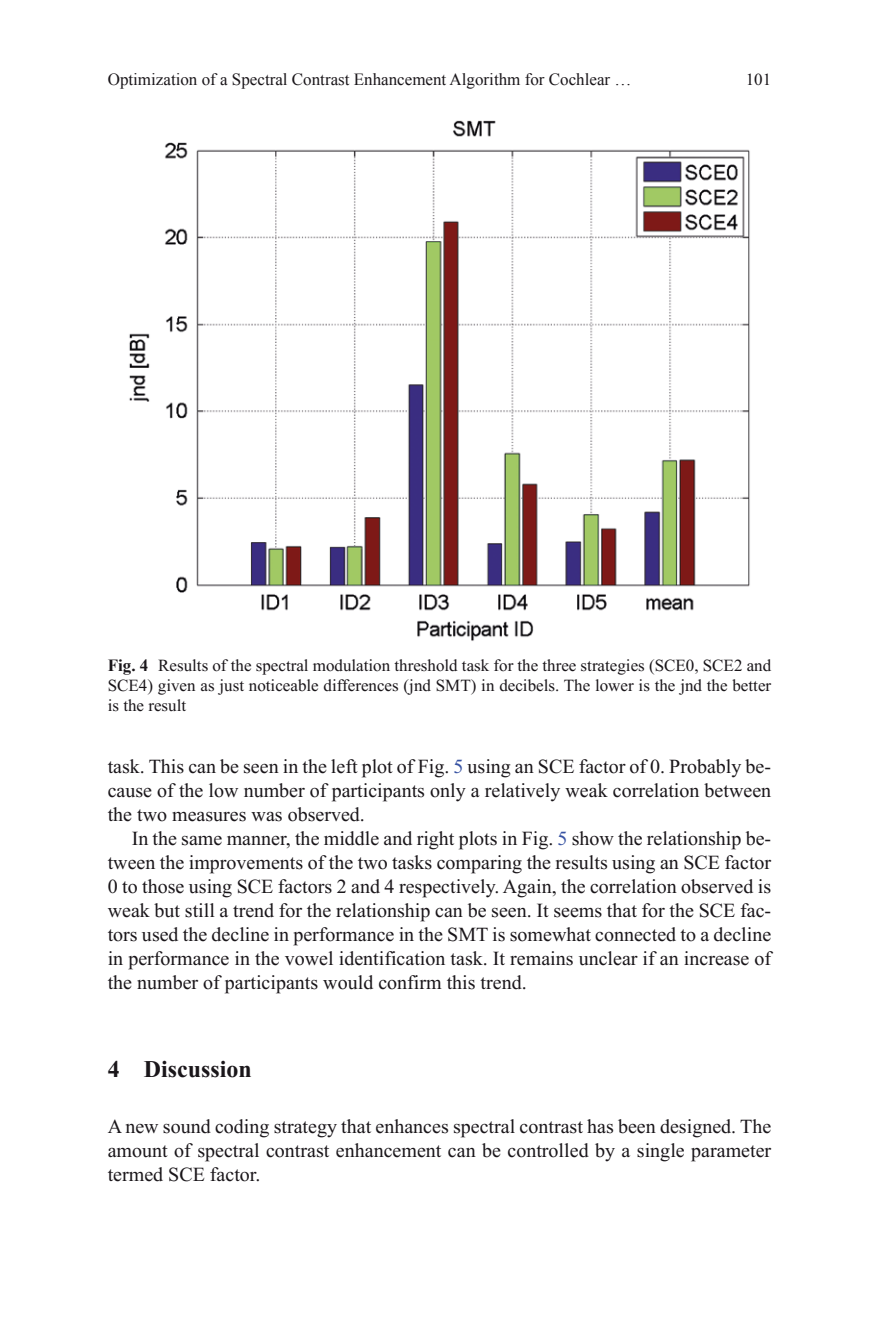
<style>
.page{position:relative;width:879px;height:1333px;background:#fff}
.page>*{position:absolute;margin:0;border:0;box-sizing:border-box;transform-origin:0 0}
.t1{font:700 24px "Fnwcrh Times New Roman";color:#1a161a}
.t2{font:20px/24px "Qxwtsy Times New Roman";color:#1a161a;text-align:justify}
.t3{font:17px/20px "Qxwtsy Times New Roman";color:#1a161a;text-align:justify}
.t4{font:17px "Tvhqrp Times New Roman PSMT2";color:#1a161a}
.s1{font-family:"Xtnpmh Times New Roman PS Bold MT2"}
.s2{color:#3853a3}
</style>
<div class="page">
<img style="left:129px;top:120px;width:621px;height:521px">
<p class="t4" style="left:108px;top:68px;width:525px">Optimization of a Spectral Contrast Enhancement Algorithm for Cochlear …</p>
<p class="t3" style="left:746px;top:69px;width:27px">101</p>
<p class="t3" style="left:108px;top:655px;width:665px"><span class="s1">Fig. 4</span> Results of the spectral modulation threshold task for the three strategies (SCE0, SCE2 and SCE4) given as just noticeable differences (jnd SMT) in decibels. The lower is the jnd the better is the result</p>
<p class="t2" style="left:108px;top:754px;width:665px">task. This can be seen in the left plot of Fig. <span class="s2">5</span> using an SCE factor of 0. Probably be&shy;cause of the low number of participants only a relatively weak correlation between the two measures was observed.</p>
<p class="t2" style="left:108px;top:826px;width:665px;text-indent:24px">In the same manner, the middle and right plots in Fig. <span class="s2">5</span> show the relationship be&shy;tween the improvements of the two tasks comparing the results using an SCE factor 0 to those using SCE factors 2 and 4 respectively. Again, the correlation observed is weak but still a trend for the relationship can be seen. It seems that for the SCE fac&shy;tors used the decline in performance in the SMT is somewhat connected to a decline in performance in the vowel identification task. It remains unclear if an increase of the number of participants would confirm this trend.</p>
<p class="t1" style="left:108px;top:1052px;width:146px">4 Discussion</p>
<p class="t2" style="left:108px;top:1114px;width:665px">A new sound coding strategy that enhances spectral contrast has been designed. The amount of spectral contrast enhancement can be controlled by a single parameter termed SCE factor.</p>
</div>
